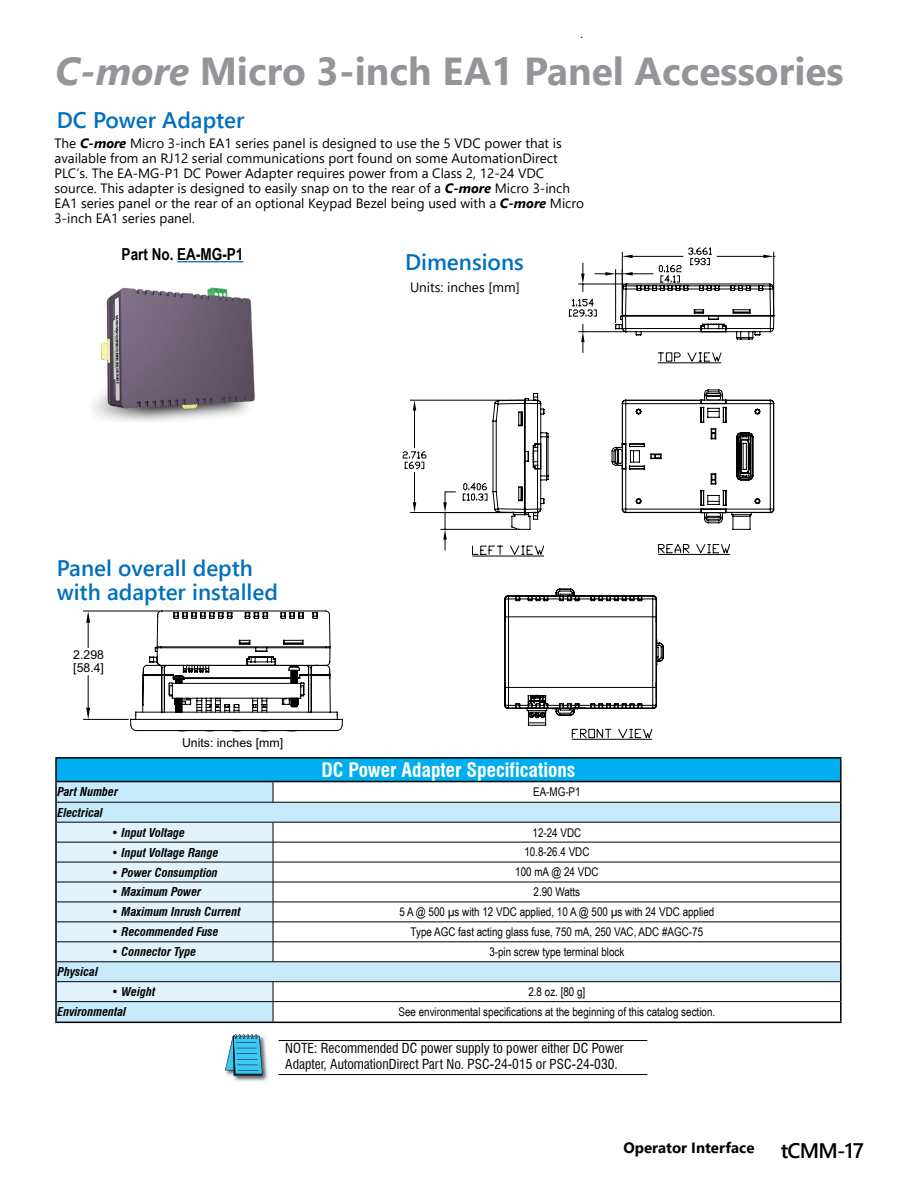
<style>
.page{position:relative;width:918px;height:1188px;background:#fff}
.page>*{position:absolute;margin:0;border:0;box-sizing:border-box;transform-origin:0 0}
.t1{font:700 39px "Segoe UI";color:#939598}
.t2{font:600 22.5px/24px "Segoe UI";color:#0070be}
.t3{font:700 condensed 19.5px "Swiss 721 BT";color:#fff}
.t4{font:700 16.5px "Arial Narrow";color:#000}
.t5{font:700 15px "Segoe UI";color:#000}
.t6{font:13.5px/15px "Segoe UI";color:#000}
.t7{font:condensed 13.5px/16.2px "Swiss 721 BT";color:#000}
.t8{font:13.5px "Arial Narrow";color:#000}
.t9{font:12.3px/12.3px "Arial";color:#000}
.t10{font:12px "Arial Narrow";color:#000}
.t11{font:italic 700 condensed 12px "Swiss 721 BT";color:#000}
.s1{font-style:italic}
.s2{font-weight:700;font-style:italic}
.s3{font-weight:600;font-size:21px}
</style>
<div class="page">
<div style="left:56px;top:758px;width:785px;height:24px;background:#00aeef"></div>
<div style="left:57px;top:782px;width:783px;height:40px;background:#c7eafb"></div>
<div style="left:273px;top:782px;width:568px;height:20px;background:#fff"></div>
<svg style="left:274px;top:841px;width:566px;height:142px"></svg>
<hr style="left:55px;top:782px;width:2px;height:20px;background:#000">
<hr style="left:840px;top:782px;width:2px;height:20px;background:#000">
<hr style="left:55px;top:802px;width:2px;height:20px;background:#000">
<hr style="left:55px;top:822px;width:2px;height:20px;background:#000">
<hr style="left:840px;top:822px;width:2px;height:20px;background:#000">
<hr style="left:55px;top:842px;width:2px;height:20px;background:#000">
<hr style="left:840px;top:842px;width:2px;height:20px;background:#000">
<hr style="left:55px;top:862px;width:2px;height:20px;background:#000">
<hr style="left:840px;top:862px;width:2px;height:20px;background:#000">
<hr style="left:55px;top:882px;width:2px;height:20px;background:#000">
<hr style="left:840px;top:882px;width:2px;height:20px;background:#000">
<hr style="left:55px;top:902px;width:2px;height:20px;background:#000">
<hr style="left:840px;top:902px;width:2px;height:20px;background:#000">
<hr style="left:55px;top:922px;width:2px;height:20px;background:#000">
<hr style="left:840px;top:922px;width:2px;height:20px;background:#000">
<hr style="left:55px;top:942px;width:2px;height:20px;background:#000">
<hr style="left:840px;top:942px;width:2px;height:20px;background:#000">
<hr style="left:55px;top:962px;width:2px;height:20px;background:#000">
<hr style="left:55px;top:982px;width:2px;height:20px;background:#000">
<hr style="left:840px;top:982px;width:2px;height:20px;background:#000">
<hr style="left:55px;top:1002px;width:2px;height:20px;background:#000">
<hr style="left:840px;top:1002px;width:2px;height:20px;background:#000">
<hr style="left:55px;top:1022px;width:218px;height:1px;background:#000">
<hr style="left:273px;top:1022px;width:569px;height:1px;background:#000">
<hr style="left:840px;top:759px;width:2px;height:22px;background:#000">
<hr style="left:840px;top:802px;width:2px;height:20px;background:#000">
<hr style="left:840px;top:962px;width:2px;height:20px;background:#000">
<svg style="left:273px;top:782px;width:1px;height:20px"></svg>
<hr style="left:57px;top:802px;width:216px;height:1px;background:#000">
<hr style="left:273px;top:802px;width:567px;height:1px;background:#000">
<hr style="left:273px;top:822px;width:567px;height:1px;background:#000">
<hr style="left:273px;top:842px;width:567px;height:1px;background:#000">
<hr style="left:273px;top:862px;width:567px;height:1px;background:#000">
<hr style="left:273px;top:882px;width:567px;height:1px;background:#000">
<hr style="left:273px;top:902px;width:567px;height:1px;background:#000">
<hr style="left:273px;top:922px;width:567px;height:1px;background:#000">
<hr style="left:273px;top:942px;width:567px;height:1px;background:#000">
<hr style="left:273px;top:961px;width:567px;height:1px;background:#000">
<hr style="left:273px;top:981px;width:567px;height:1px;background:#000">
<hr style="left:273px;top:1001px;width:567px;height:1px;background:#000">
<svg style="left:56px;top:822px;width:218px;height:200px;background:#cee3ed"></svg>
<hr style="left:55px;top:757px;width:218px;height:2px;background:#000">
<hr style="left:55px;top:759px;width:2px;height:22px;background:#000">
<hr style="left:273px;top:757px;width:569px;height:2px;background:#000">
<hr style="left:55px;top:781px;width:218px;height:1px;background:#000">
<hr style="left:273px;top:781px;width:569px;height:1px;background:#000">
<hr style="left:177px;top:261px;width:66px;height:1px;background:#005cb9">
<img style="left:93px;top:287px;width:162px;height:135px">
<hr style="left:279px;top:1074px;width:368px;height:1px;background:#000">
<hr style="left:279px;top:1040px;width:368px;height:1px;background:#000">
<img style="left:232px;top:1036px;width:36px;height:46px">
<svg style="left:225px;top:1034px;width:38px;height:42px;background:#54acc9"></svg>
<svg style="left:472px;top:544px;width:258px;height:12px"></svg>
<hr style="left:410px;top:512px;width:112px;height:1px;background:#000">
<svg style="left:441px;top:482px;width:84px;height:68px"></svg>
<svg style="left:413px;top:473px;width:3px;height:40px"></svg>
<svg style="left:402px;top:399px;width:90px;height:70px"></svg>
<svg style="left:492px;top:398px;width:41px;height:132px"></svg>
<svg style="left:533px;top:247px;width:242px;height:283px"></svg>
<svg style="left:83px;top:611px;width:260px;height:120px"></svg>
<svg style="left:504px;top:589px;width:159px;height:151px"></svg>
<p class="t8" style="left:580px;top:24px;width:5px">.</p>
<h1 class="t1" style="left:55px;top:35px;width:790px"><span class="s1">C-more</span> Micro 3-inch EA1 Panel Accessories</h1>
<h2 class="t2" style="left:57px;top:107px;width:189px">DC Power Adapter</h2>
<p class="t6" style="left:55px;top:135px;width:531px">The <span class="s2">C-more</span> Micro 3-inch EA1 series panel is designed to use the 5 VDC power that is available from an RJ12 serial communications port found on some AutomationDirect PLC’s. The EA-MG-P1 DC Power Adapter requires power from a Class 2, 12-24 VDC source. This adapter is designed to easily snap on to the rear of a <span class="s2">C-more</span> Micro 3-inch EA1 series panel or the rear of an optional Keypad Bezel being used with a <span class="s2">C-more</span> Micro 3-inch EA1 series panel.</p>
<p class="t4" style="left:122px;top:242px;width:123px">Part No. EA-MG-P1</p>
<h2 class="t2" style="left:405px;top:248px;width:120px">Dimensions</h2>
<p class="t6" style="left:410px;top:278px;width:111px">Units: inches [mm]</p>
<h2 class="t2" style="left:57px;top:554px;width:223px">Panel overall depth with adapter installed</h2>
<p class="t9" style="left:73px;top:649px;width:32px">2.298 [58.4]</p>
<p class="t9" style="left:182px;top:737px;width:103px">Units: inches [mm]</p>
<h3 class="t3" style="left:321px;top:758px;width:256px">DC Power Adapter Specifications</h3>
<p class="t11" style="left:58px;top:785px;width:62px">Part Number</p>
<p class="t10" style="left:533px;top:783px;width:49px">EA-MG-P1</p>
<p class="t11" style="left:58px;top:805px;width:47px">Electrical</p>
<p class="t11" style="left:112px;top:825px;width:75px">• Input Voltage</p>
<p class="t10" style="left:533px;top:823px;width:50px">12-24 VDC</p>
<p class="t11" style="left:112px;top:845px;width:109px">• Input Voltage Range</p>
<p class="t10" style="left:524px;top:843px;width:67px">10.8-26.4 VDC</p>
<p class="t11" style="left:112px;top:865px;width:108px">• Power Consumption</p>
<p class="t10" style="left:515px;top:863px;width:85px">100 mA @ 24 VDC</p>
<p class="t11" style="left:112px;top:885px;width:91px">• Maximum Power</p>
<p class="t10" style="left:534px;top:883px;width:48px">2.90 Watts</p>
<p class="t11" style="left:112px;top:905px;width:131px">• Maximum Inrush Current</p>
<p class="t10" style="left:399px;top:903px;width:316px">5 A @ 500 µs with 12 VDC applied, 10 A @ 500 µs with 24 VDC applied</p>
<p class="t11" style="left:112px;top:925px;width:109px">• Recommended Fuse</p>
<p class="t10" style="left:411px;top:923px;width:294px">Type AGC fast acting glass fuse, 750 mA, 250 VAC, ADC #AGC-75</p>
<p class="t11" style="left:112px;top:945px;width:86px">• Connector Type</p>
<p class="t10" style="left:489px;top:943px;width:137px">3-pin screw type terminal block</p>
<p class="t11" style="left:58px;top:965px;width:42px">Physical</p>
<p class="t11" style="left:112px;top:985px;width:45px">• Weight</p>
<p class="t10" style="left:528px;top:983px;width:58px">2.8 oz. [80 g]</p>
<p class="t11" style="left:58px;top:1005px;width:70px">Environmental</p>
<p class="t10" style="left:399px;top:1003px;width:318px">See environmental specifications at the beginning of this catalog section.</p>
<p class="t7" style="left:285px;top:1040px;width:340px">NOTE: Recommended DC power supply to power either DC Power<br>Adapter, AutomationDirect Part No. PSC-24-015 or PSC-24-030.</p>
<p class="t5" style="left:623px;top:1133px;width:242px">Operator Interface <span class="s3">tCMM-17</span></p>
</div>
